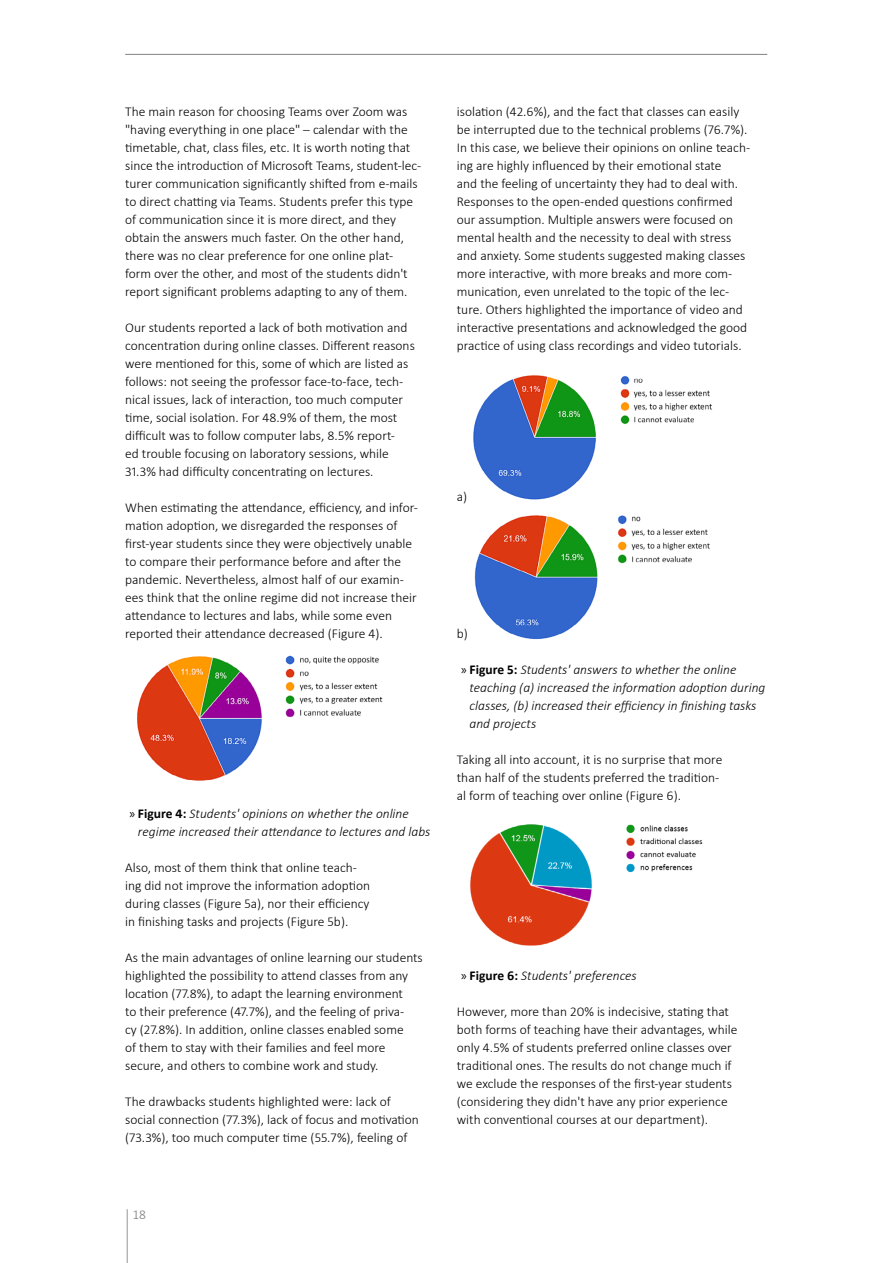
<style>
.page{position:relative;width:893px;height:1263px;background:#fff}
.page>*{position:absolute;margin:0;border:0;box-sizing:border-box;transform-origin:0 0}
.t1{font:300 13.5px/18px "Calibri";color:#000}
.t2{font:italic 300 13.5px/18px "Calibri";color:#000}
.t3{font:300 13.5px "Calibri";color:#77787b}
.s1{font-family:"Myriad Pro";font-weight:400;font-style:normal}
.s2{font-weight:700;font-style:normal}
</style>
<div class="page">
<hr style="left:127px;top:1209px;width:1px;height:54px;background:#939598">
<hr style="left:125px;top:54px;width:642px;height:1px;background:#808285">
<img style="left:137px;top:656px;width:125px;height:125px">
<img style="left:285px;top:655px;width:98px;height:63px">
<img style="left:473px;top:375px;width:239px;height:125px">
<img style="left:474px;top:515px;width:236px;height:125px">
<img style="left:470px;top:824px;width:233px;height:122px">
<p class="t1" style="left:125px;top:102px;width:298px">The main reason for choosing Teams over Zoom was "having everything in one place" – calendar with the timetable, chat, class files, etc. It is worth noting that since the introduction of Microsoft Teams, student-lec&shy;turer communication significantly shifted from e-mails to direct chatting via Teams. Students prefer this type of communication since it is more direct, and they obtain the answers much faster. On the other hand, there was no clear preference for one online plat&shy;form over the other, and most of the students didn't report significant problems adapting to any of them.</p>
<p class="t1" style="left:125px;top:318px;width:291px">Our students reported a lack of both motivation and concentration during online classes. Different reasons were mentioned for this, some of which are listed as follows: not seeing the professor face-to-face, tech&shy;nical issues, lack of interaction, too much computer time, social isolation. For 48.9% of them, the most difficult was to follow computer labs, 8.5% report-<br>ed trouble focusing on laboratory sessions, while 31.3% had difficulty concentrating on lectures.</p>
<p class="t1" style="left:125px;top:498px;width:294px">When estimating the attendance, efficiency, and infor&shy;mation adoption, we disregarded the responses of first-year students since they were objectively unable to compare their performance before and after the pandemic. Nevertheless, almost half of our examin&shy;ees think that the online regime did not increase their attendance to lectures and labs, while some even reported their attendance decreased (Figure 4).</p>
<p class="t2" style="left:138px;top:804px;width:294px;text-indent:-9px"><span class="s1">»</span> <span class="s2">Figure 4:</span> Students' opinions on whether the online regime increased their attendance to lectures and labs</p>
<p class="t1" style="left:125px;top:858px;width:247px">Also, most of them think that online teach&shy;ing did not improve the information adoption during classes (Figure 5a), nor their efficiency in finishing tasks and projects (Figure 5b).</p>
<p class="t1" style="left:125px;top:948px;width:299px">As the main advantages of online learning our students highlighted the possibility to attend classes from any location (77.8%), to adapt the learning environment<br>to their preference (47.7%), and the feeling of priva-<br>cy (27.8%). In addition, online classes enabled some<br>of them to stay with their families and feel more secure, and others to combine work and study.</p>
<p class="t1" style="left:125px;top:1092px;width:295px">The drawbacks students highlighted were: lack of social connection (77.3%), lack of focus and motivation (73.3%), too much computer time (55.7%), feeling of</p>
<p class="t3" style="left:132px;top:1206px;width:15px">18</p>
<p class="t1" style="left:457px;top:102px;width:295px">isolation (42.6%), and the fact that classes can easily be interrupted due to the technical problems (76.7%).<br>In this case, we believe their opinions on online teach&shy;ing are highly influenced by their emotional state<br>and the feeling of uncertainty they had to deal with.<br>Responses to the open-ended questions confirmed our assumption. Multiple answers were focused on mental health and the necessity to deal with stress and anxiety. Some students suggested making classes more interactive, with more breaks and more com&shy;munication, even unrelated to the topic of the lec&shy;ture. Others highlighted the importance of video and interactive presentations and acknowledged the good practice of using class recordings and video tutorials.</p>
<p class="t1" style="left:457px;top:488px;width:12px">a)</p>
<p class="t1" style="left:457px;top:624px;width:13px">b)</p>
<p class="t2" style="left:470px;top:660px;width:297px;text-indent:-9px"><span class="s1">»</span> <span class="s2">Figure 5:</span> Students' answers to whether the online teaching (a) increased the information adoption during classes, (b) increased their efficiency in finishing tasks and projects</p>
<p class="t1" style="left:457px;top:750px;width:267px">Taking all into account, it is no surprise that more than half of the students preferred the tradition&shy;al form of teaching over online (Figure 6).</p>
<p class="t2" style="left:461px;top:966px;width:177px"><span class="s1">»</span> <span class="s2">Figure 6:</span> Students' preferences</p>
<p class="t1" style="left:457px;top:1002px;width:282px">However, more than 20% is indecisive, stating that both forms of teaching have their advantages, while only 4.5% of students preferred online classes over traditional ones. The results do not change much if we exclude the responses of the first-year students (considering they didn't have any prior experience with conventional courses at our department).</p>
</div>
